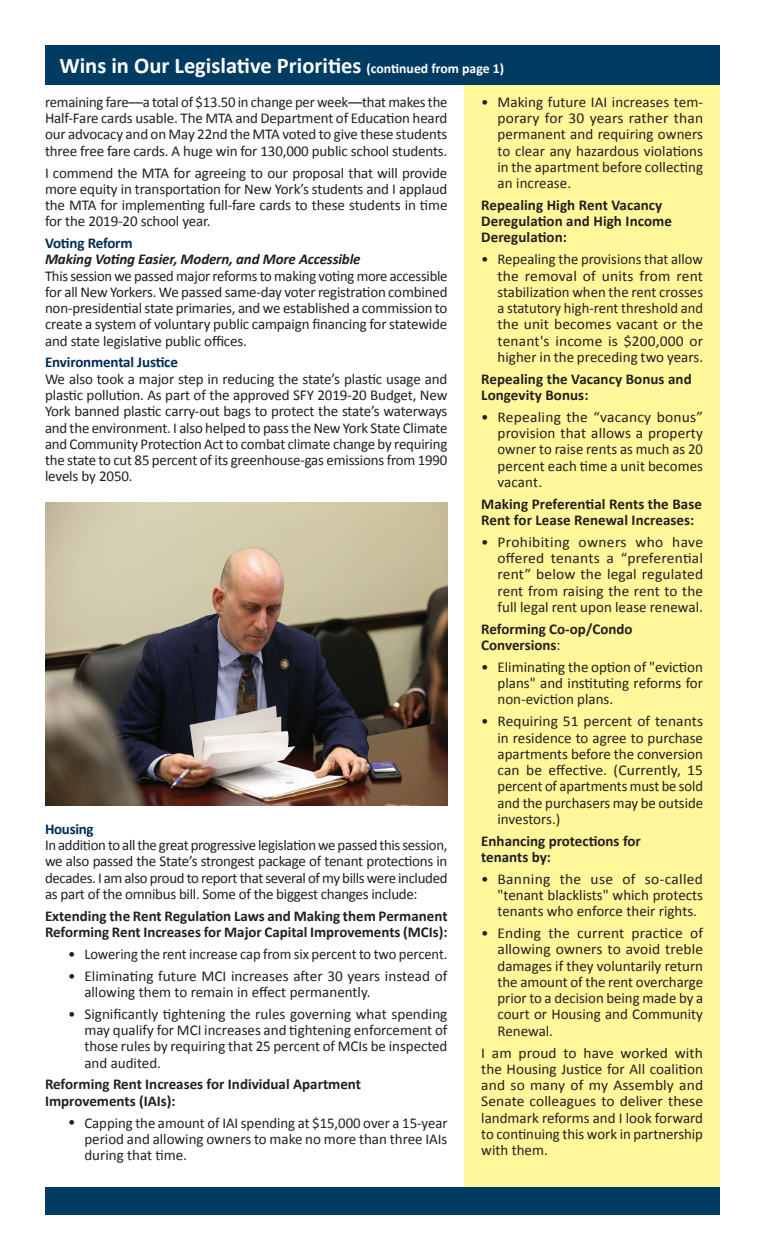
<style>
.page{position:relative;width:765px;height:1260px;background:#fff}
.page>*{position:absolute;margin:0;border:0;box-sizing:border-box;transform-origin:0 0}
.t1{font:700 22.5px "Calibri";color:#fff}
.t2{font:15px/16.2px "Calibri";color:#231f20;text-align:justify}
.t3{font:700 15px/16.2px "Calibri";color:#231f20}
.t4{font:italic 700 15px "Calibri";letter-spacing:-.01em;color:#231f20}
.t5{font:700 15px "Calibri";letter-spacing:-.015em;color:#002d55}
.s1{font-size:13.75px}
.s2{font-weight:400}
</style>
<div class="page">
<div style="left:464px;top:84px;width:256px;height:1103px;background:#fff79a"></div>
<div style="left:45px;top:45px;width:675px;height:39px;background:#003b62"></div>
<div style="left:45px;top:1187px;width:675px;height:28px;background:#003b62"></div>
<img style="left:45px;top:502px;width:403px;height:303px">
<h1 class="t1" style="left:59px;top:51px;width:446px">Wins in Our Legislative Priorities <span class="s1">(continued from page 1)</span></h1>
<p class="t2" style="left:45px;top:94px;width:404px">remaining fare––a total of $13.50 in change per week––that makes the Half-Fare cards usable. The MTA and Department of Education heard our advocacy and on May 22nd the MTA voted to give these students three free fare cards. A huge win for 130,000 public school students.</p>
<p class="t2" style="left:45px;top:164px;width:404px">I commend the MTA for agreeing to our proposal that will provide more equity in transportation for New York’s students and I applaud the MTA for implementing full-fare cards to these students in time for the 2019-20 school year.</p>
<p class="t5" style="left:45px;top:234px;width:89px">Voting Reform</p>
<p class="t4" style="left:45px;top:250px;width:317px">Making Voting Easier, Modern, and More Accessible</p>
<p class="t2" style="left:45px;top:268px;width:404px">This session we passed major reforms to making voting more accessible for all New Yorkers. We passed same-day voter registration combined non-presidential state primaries, and we established a commission to create a system of voluntary public campaign financing for statewide and state legislative public offices.</p>
<p class="t5" style="left:45px;top:353px;width:134px">Environmental Justice</p>
<p class="t2" style="left:45px;top:371px;width:404px">We also took a major step in reducing the state’s plastic usage and plastic pollution. As part of the approved SFY 2019-20 Budget, New York banned plastic carry-out bags to protect the state’s waterways and the environment. I also helped to pass the New York State Climate and Community Protection Act to combat climate change by requiring the state to cut 85 percent of its greenhouse-gas emissions from 1990 levels by 2050.</p>
<p class="t5" style="left:45px;top:819px;width:50px">Housing</p>
<p class="t2" style="left:45px;top:837px;width:404px">In addition to all the great progressive legislation we passed this session, we also passed the State’s strongest package of tenant protections in decades. I am also proud to report that several of my bills were included as part of the omnibus bill. Some of the biggest changes include:</p>
<p class="t3" style="left:45px;top:908px;width:404px">Extending the Rent Regulation Laws and Making them Permanent<br>Reforming Rent Increases for Major Capital Improvements (MCIs):</p>
<p class="t2" style="left:68px;top:946px;width:381px">• Lowering the rent increase cap from six percent to two percent.</p>
<p class="t2" style="left:84px;top:968px;width:365px;text-indent:-16px">• Eliminating future MCI increases after 30 years instead of allowing them to remain in effect permanently.</p>
<p class="t2" style="left:84px;top:1006px;width:365px;text-indent:-16px">• Significantly tightening the rules governing what spending may qualify for MCI increases and tightening enforcement of those rules by requiring that 25 percent of MCIs be inspected and audited.</p>
<p class="t3" style="left:45px;top:1076px;width:318px">Reforming Rent Increases for Individual Apartment<br>Improvements (IAIs):</p>
<p class="t2" style="left:84px;top:1114px;width:365px;text-indent:-16px">• Capping the amount of IAI spending at $15,000 over a 15-year period and allowing owners to make no more than three IAIs during that time.</p>
<p class="t2" style="left:498px;top:94px;width:207px;text-indent:-16px">• Making future IAI increases tem&shy;porary for 30 years rather than permanent and requiring owners to clear any hazardous violations in the apartment before collecting an increase.</p>
<p class="t3" style="left:481px;top:197px;width:192px">Repealing High Rent Vacancy<br>Deregulation and High Income<br>Deregulation:</p>
<p class="t2" style="left:498px;top:251px;width:207px;text-indent:-16px">• Repealing the provisions that allow the removal of units from rent stabilization when the rent crosses a statutory high-rent threshold and the unit becomes vacant or the tenant's income is $200,000 or higher in the preceding two years.</p>
<p class="t3" style="left:481px;top:371px;width:212px">Repealing the Vacancy Bonus and<br>Longevity Bonus:</p>
<p class="t2" style="left:498px;top:409px;width:207px;text-indent:-16px">• Repealing the “vacancy bonus” provision that allows a property owner to raise rents as much as 20 percent each time a unit becomes vacant.</p>
<p class="t3" style="left:481px;top:496px;width:222px">Making Preferential Rents the Base<br>Rent for Lease Renewal Increases:</p>
<p class="t2" style="left:498px;top:534px;width:207px;text-indent:-16px">• Prohibiting owners who have offered tenants a “preferential rent” below the legal regulated rent from raising the rent to the full legal rent upon lease renewal.</p>
<p class="t3" style="left:481px;top:621px;width:153px">Reforming Co-op/Condo<br>Conversions<span class="s2">:</span></p>
<p class="t2" style="left:498px;top:659px;width:207px;text-indent:-16px">• Eliminating the option of "eviction plans" and instituting reforms for non-eviction plans.</p>
<p class="t2" style="left:498px;top:713px;width:207px;text-indent:-16px">• Requiring 51 percent of tenants in residence to agree to purchase apartments before the conversion can be effective. (Currently, 15 percent of apartments must be sold and the purchasers may be outside investors.)</p>
<p class="t3" style="left:481px;top:833px;width:161px">Enhancing protections for tenants by:</p>
<p class="t2" style="left:498px;top:871px;width:207px;text-indent:-16px">• Banning the use of so-called "tenant blacklists" which protects tenants who enforce their rights.</p>
<p class="t2" style="left:498px;top:925px;width:207px;text-indent:-16px">• Ending the current practice of allowing owners to avoid treble damages if they voluntarily return the amount of the rent overcharge prior to a decision being made by a court or Housing and Community Renewal.</p>
<p class="t2" style="left:481px;top:1044px;width:223px">I am proud to have worked with the Housing Justice for All coalition and so many of my Assembly and Senate colleagues to deliver these landmark reforms and I look forward to continuing this work in partnership with them.</p>
</div>
